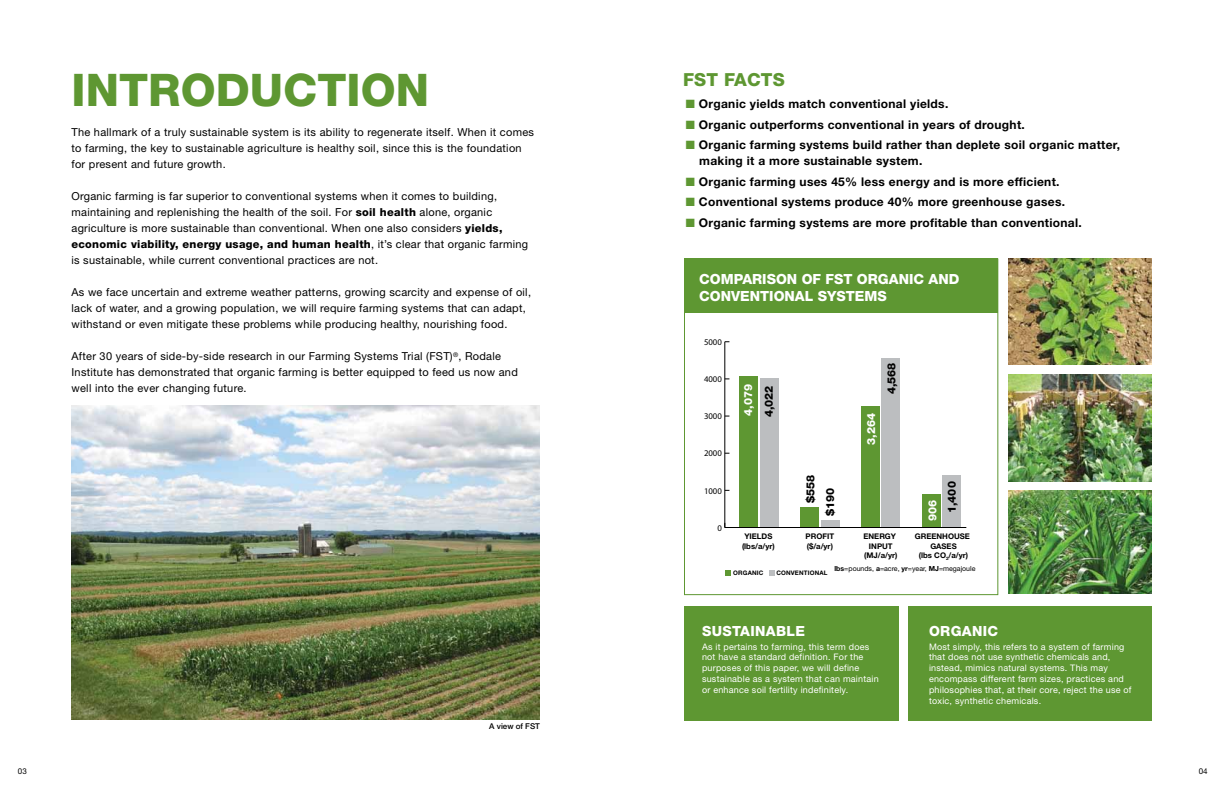
<style>
.page{position:relative;width:1224px;height:792px;background:#fff}
.page>*{position:absolute;margin:0;border:0;box-sizing:border-box;transform-origin:0 0}
.t1{font:800 45px "Helvetica Neue";color:#5e9732}
.t2{font:800 18px "Helvetica Neue";color:#5e9732}
.t3{font:800 14px/16.8px "Helvetica Neue";color:#fff}
.t4{font:800 14px "Helvetica Neue";letter-spacing:.025em;color:#fff}
.t5{font:700 12px/16px "Helvetica Neue";letter-spacing:.025em;color:#000}
.t6{font:800 11.2px "Helvetica Neue";color:#000}
.t7{font:800 11.2px "Helvetica Neue";color:#fff}
.t8{font:11px/16px "Helvetica Neue";letter-spacing:.025em;color:#000}
.t9{font:9px/10.8px "Helvetica Neue";letter-spacing:.025em;color:#fff}
.t10{font:8.7px "Myriad Pro";color:#000}
.t11{font:500 8px "Helvetica Neue";color:#000}
.t12{font:8px "Helvetica Neue";color:#000}
.t13{font:700 7.8px/9.3px "Helvetica Neue";color:#000;text-align:center}
.t14{font:7px "Helvetica Neue";color:#000}
.t15{font:700 6.2px "Helvetica Neue";letter-spacing:.025em;color:#000}
.s1{font-weight:800}
.s2{color:#5e9732}
.s3{font-weight:700}
</style>
<div class="page">
<div style="left:684px;top:606px;width:215px;height:114px;background:#5e9732"></div>
<div style="left:908px;top:606px;width:244px;height:114px;background:#5e9732"></div>
<img style="left:72px;top:405px;width:467px;height:315px">
<div style="left:684px;top:258px;width:314px;height:55px;background:#5e9732"></div>
<div style="left:739px;top:376px;width:18px;height:151px;background:#5e9732"></div>
<hr style="left:724px;top:342px;width:1px;height:186px;background:#000">
<div style="left:943px;top:475px;width:18px;height:53px;background:#bcbec0"></div>
<div style="left:922px;top:494px;width:19px;height:34px;background:#5e9732"></div>
<div style="left:882px;top:358px;width:18px;height:170px;background:#bcbec0"></div>
<div style="left:861px;top:406px;width:19px;height:122px;background:#5e9732"></div>
<div style="left:821px;top:520px;width:18px;height:8px;background:#bcbec0"></div>
<div style="left:801px;top:507px;width:18px;height:21px;background:#5e9732"></div>
<div style="left:760px;top:378px;width:18px;height:150px;background:#bcbec0"></div>
<svg style="left:726px;top:570px;width:5px;height:5px"></svg>
<svg style="left:769px;top:570px;width:5px;height:5px"></svg>
<hr style="left:725px;top:527px;width:241px;height:1px;background:#000">
<img style="left:1008px;top:258px;width:144px;height:107px">
<img style="left:1008px;top:374px;width:144px;height:108px">
<img style="left:1008px;top:491px;width:144px;height:103px">
<h1 class="t1" style="left:72px;top:64px;width:359px">INTRODUCTION</h1>
<p class="t8" style="left:72px;top:124px;width:464px">The hallmark of a truly sustainable system is its ability to regenerate itself. When it comes to farming, the key to sustainable agriculture is healthy soil, since this is the foundation for present and future growth.</p>
<p class="t8" style="left:72px;top:188px;width:458px">Organic farming is far superior to conventional systems when it comes to building, maintaining and replenishing the health of the soil. For <span class="s1">SOIL HEALTH</span> alone, organic agriculture is more sustainable than conventional. When one also considers <span class="s1">YIELDS, ECONOMIC VIABILITY, ENERGY USAGE, AND HUMAN HEALTH</span>, it’s clear that organic farming is sustainable, while current conventional practices are not.</p>
<p class="t8" style="left:72px;top:284px;width:461px">As we face uncertain and extreme weather patterns, growing scarcity and expense of oil, lack of water, and a growing population, we will require farming systems that can adapt, withstand or even mitigate these problems while producing healthy, nourishing food.</p>
<p class="t8" style="left:72px;top:348px;width:448px">After 30 years of side-by-side research in our Farming Systems Trial (FST)<sup>®</sup>, Rodale<br>Institute has demonstrated that organic farming is better equipped to feed us now and well into the ever changing future.</p>
<p class="t12" style="left:18px;top:766px;width:10px">03</p>
<p class="t11" style="left:489px;top:722px;width:52px">A view of FST</p>
<h2 class="t2" style="left:683px;top:69px;width:65px">FST FACTS</h2>
<p class="t5" style="left:686px;top:96px;width:264px"><span class="s2">■</span> Organic yields match conventional yields.</p>
<p class="t5" style="left:686px;top:116px;width:341px"><span class="s2">■</span> Organic outperforms conventional in years of drought.</p>
<p class="t5" style="left:699px;top:137px;width:422px;text-indent:-14px"><span class="s2">■</span> Organic farming systems build rather than deplete soil organic matter, making it a more sustainable system.</p>
<p class="t5" style="left:686px;top:173px;width:375px"><span class="s2">■</span> Organic farming uses 45% less energy and is more efficient.</p>
<p class="t5" style="left:686px;top:194px;width:381px"><span class="s2">■</span> Conventional systems produce 40% more greenhouse gases.</p>
<p class="t5" style="left:686px;top:214px;width:397px"><span class="s2">■</span> Organic farming systems are more profitable than conventional.</p>
<p class="t3" style="left:699px;top:271px;width:12px">COM</p>
<p class="t3" style="left:699px;top:271px;width:262px;text-indent:34px">PARISON OF FST ORGANIC AND<br>CONVENTIONAL SYSTEMS</p>
<p class="t10" style="left:704px;top:337px;width:19px">5000</p>
<p class="t10" style="left:704px;top:374px;width:19px">4000</p>
<p class="t10" style="left:704px;top:411px;width:19px">3000</p>
<p class="t10" style="left:704px;top:448px;width:19px">2000</p>
<p class="t10" style="left:704px;top:485px;width:19px">1000</p>
<p class="t10" style="left:717px;top:522px;width:6px">0</p>
<p class="t7" style="left:742px;top:416px;width:33px;rotate:-90deg">4,079</p>
<p class="t6" style="left:762px;top:417px;width:33px;rotate:-90deg">4,022</p>
<p class="t6" style="left:804px;top:503px;width:30px;rotate:-90deg">$558</p>
<p class="t6" style="left:823px;top:516px;width:30px;rotate:-90deg">$190</p>
<p class="t7" style="left:864px;top:445px;width:33px;rotate:-90deg">3,264</p>
<p class="t6" style="left:885px;top:394px;width:33px;rotate:-90deg">4,568</p>
<p class="t7" style="left:926px;top:521px;width:23px;rotate:-90deg">906</p>
<p class="t6" style="left:945px;top:513px;width:33px;rotate:-90deg">1,400</p>
<p class="t13" style="left:742px;top:532px;width:34px">YIELDS (lbs/a/yr)</p>
<p class="t13" style="left:806px;top:532px;width:30px;text-align:left">PROFIT ($/a/yr)</p>
<p class="t13" style="left:864px;top:532px;width:35px">ENERGY<br>INPUT (MJ/a/yr)</p>
<p class="t13" style="left:915px;top:532px;width:57px">GREENHOUSE<br>GASES<br>(lbs CO<sub>2</sub>/a/yr)</p>
<p class="t14" style="left:834px;top:564px;width:143px"><span class="s3">lbs</span>=pounds, <span class="s3">a</span>=acre, <span class="s3">yr</span>=year, <span class="s3">MJ</span>=megajoule</p>
<p class="t15" style="left:733px;top:569px;width:32px">ORGANIC</p>
<p class="t15" style="left:776px;top:569px;width:53px">CONVENTIONAL</p>
<p class="t4" style="left:702px;top:622px;width:105px">SUSTAINABLE</p>
<p class="t9" style="left:702px;top:641px;width:178px">As it pertains to farming, this term does not have a standard definition. For the purposes of this paper, we will define sustainable as a system that can maintain or enhance soil fertility indefinitely.</p>
<p class="t4" style="left:929px;top:622px;width:71px">ORGANIC</p>
<p class="t9" style="left:929px;top:641px;width:204px">Most simply, this refers to a system of farming that does not use synthetic chemicals and, instead, mimics natural systems. This may encompass different farm sizes, practices and philosophies that, at their core, reject the use of toxic, synthetic chemicals.</p>
<p class="t12" style="left:1199px;top:766px;width:10px">04</p>
</div>
